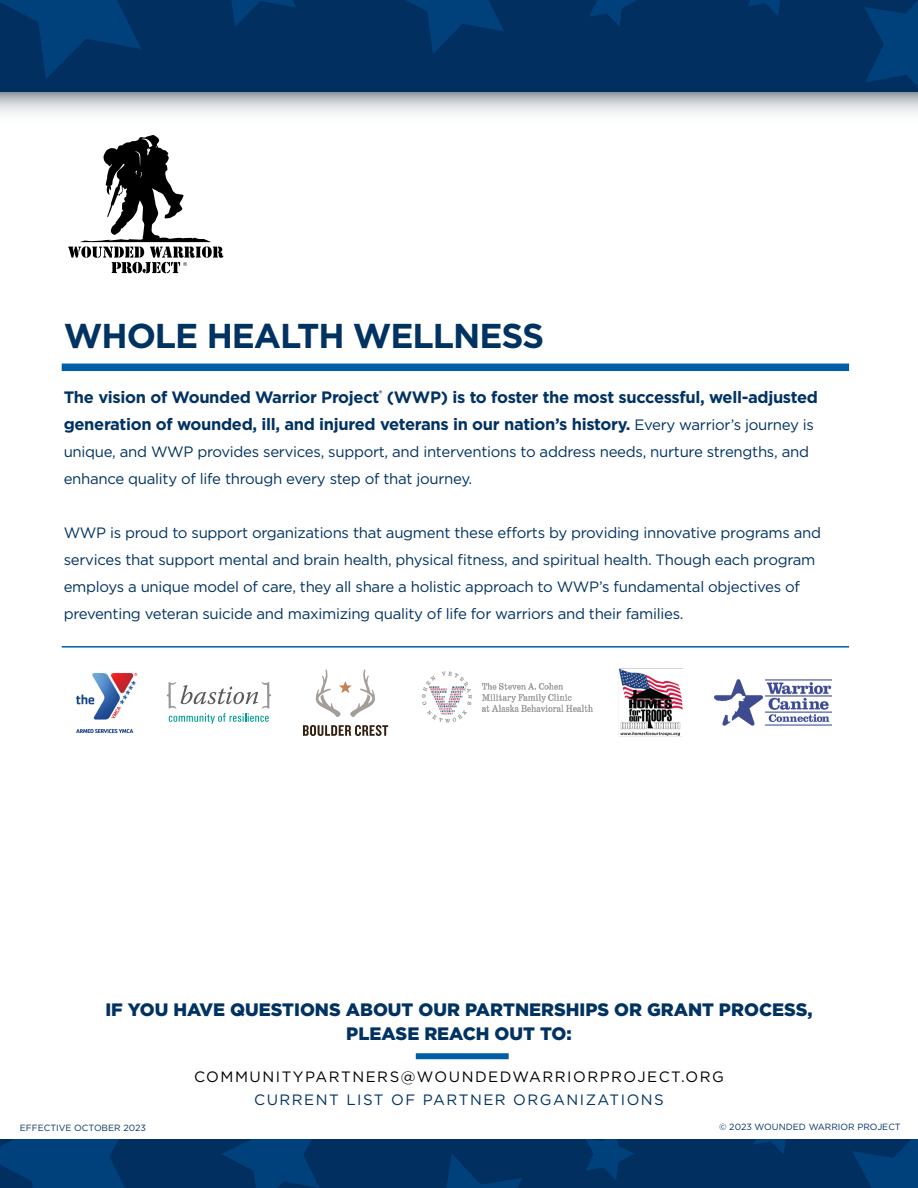
<style>
.page{position:relative;width:918px;height:1188px;background:#fff}
.page>*{position:absolute;margin:0;border:0;box-sizing:border-box;transform-origin:0 0}
.t1{font:700 34.5px "Gotham";letter-spacing:-.03em;color:#003262}
.t2{font:900 18px/24px "Gotham";color:#003262;text-align:center}
.t3{font:700 16.5px/27px "Gotham";letter-spacing:-.02em;color:#003262}
.t4{font:15px/27px "Gotham";letter-spacing:-.02em;color:#003262}
.t5{font:15px "Gotham";letter-spacing:.1em;color:#000}
.t6{font:15px "Gotham";letter-spacing:.1em;color:#003262}
.t7{font:9px "Gotham";color:#003262}
.s1{font-weight:400;font-size:15px}
</style>
<div class="page">
<svg style="left:0;top:92px;width:918px;height:21px;background:#cacfd2"></svg>
<div style="left:0;top:0;width:918px;height:92px;background:#002f60"></div>
<svg style="left:748px;top:0;width:32px;height:16px"></svg>
<svg style="left:589px;top:0;width:48px;height:26px"></svg>
<svg style="left:864px;top:1px;width:54px;height:104px"></svg>
<svg style="left:231px;top:0;width:65px;height:27px"></svg>
<svg style="left:0;top:0;width:141px;height:79px"></svg>
<svg style="left:406px;top:0;width:98px;height:53px"></svg>
<div style="left:62px;top:364px;width:787px;height:7px;background:#005da6"></div>
<svg style="left:68px;top:135px;width:155px;height:138px"></svg>
<hr style="left:62px;top:646px;width:787px;height:2px;background:#005da6">
<svg style="left:316px;top:670px;width:59px;height:47px"></svg>
<svg style="left:303px;top:725px;width:85px;height:11px"></svg>
<svg style="left:167px;top:682px;width:104px;height:42px"></svg>
<img style="left:619px;top:668px;width:64px;height:69px">
<img style="left:715px;top:679px;width:116px;height:47px">
<div style="left:0;top:1138px;width:918px;height:50px;background:#002f60"></div>
<svg style="left:753px;top:1138px;width:49px;height:16px"></svg>
<svg style="left:585px;top:1138px;width:49px;height:42px"></svg>
<svg style="left:852px;top:1138px;width:66px;height:50px"></svg>
<svg style="left:221px;top:1138px;width:99px;height:50px"></svg>
<svg style="left:0;top:1138px;width:136px;height:50px"></svg>
<svg style="left:446px;top:1154px;width:76px;height:34px"></svg>
<div style="left:416px;top:1053px;width:93px;height:6px;background:#005da6"></div>
<img style="left:421px;top:671px;width:172px;height:52px">
<img style="left:76px;top:674px;width:62px;height:59px">
<h1 class="t1" style="left:64px;top:313px;width:482px">WHOLE HEALTH WELLNESS</h1>
<p class="t3" style="left:64px;top:383px;width:756px">The vision of Wounded Warrior Project<sup>®</sup> (WWP) is to foster the most successful, well-adjusted generation of wounded, ill, and injured veterans in our nation’s history. <span class="s1">Every warrior’s journey is</span></p>
<p class="t4" style="left:64px;top:438px;width:747px">unique, and WWP provides services, support, and interventions to address needs, nurture strengths, and enhance quality of life through every step of that journey.</p>
<p class="t4" style="left:64px;top:519px;width:759px">WWP is proud to support organizations that augment these efforts by providing innovative programs and services that support mental and brain health, physical fitness, and spiritual health. Though each program employs a unique model of care, they all share a holistic approach to WWP’s fundamental objectives of preventing veteran suicide and maximizing quality of life for warriors and their families.</p>
<p class="t2" style="left:105px;top:998px;width:709px">IF YOU HAVE QUESTIONS ABOUT OUR PARTNERSHIPS OR GRANT PROCESS,<br>PLEASE REACH OUT TO:</p>
<p class="t5" style="left:194px;top:1067px;width:531px">COMMUNITYPARTNERS@WOUNDEDWARRIORPROJECT.ORG</p>
<p class="t6" style="left:254px;top:1090px;width:411px">CURRENT LIST OF PARTNER ORGANIZATIONS</p>
<p class="t7" style="left:20px;top:1122px;width:128px">EFFECTIVE OCTOBER 2023</p>
<p class="t7" style="left:719px;top:1122px;width:183px">© 2023 WOUNDED WARRIOR PROJECT</p>
</div>
